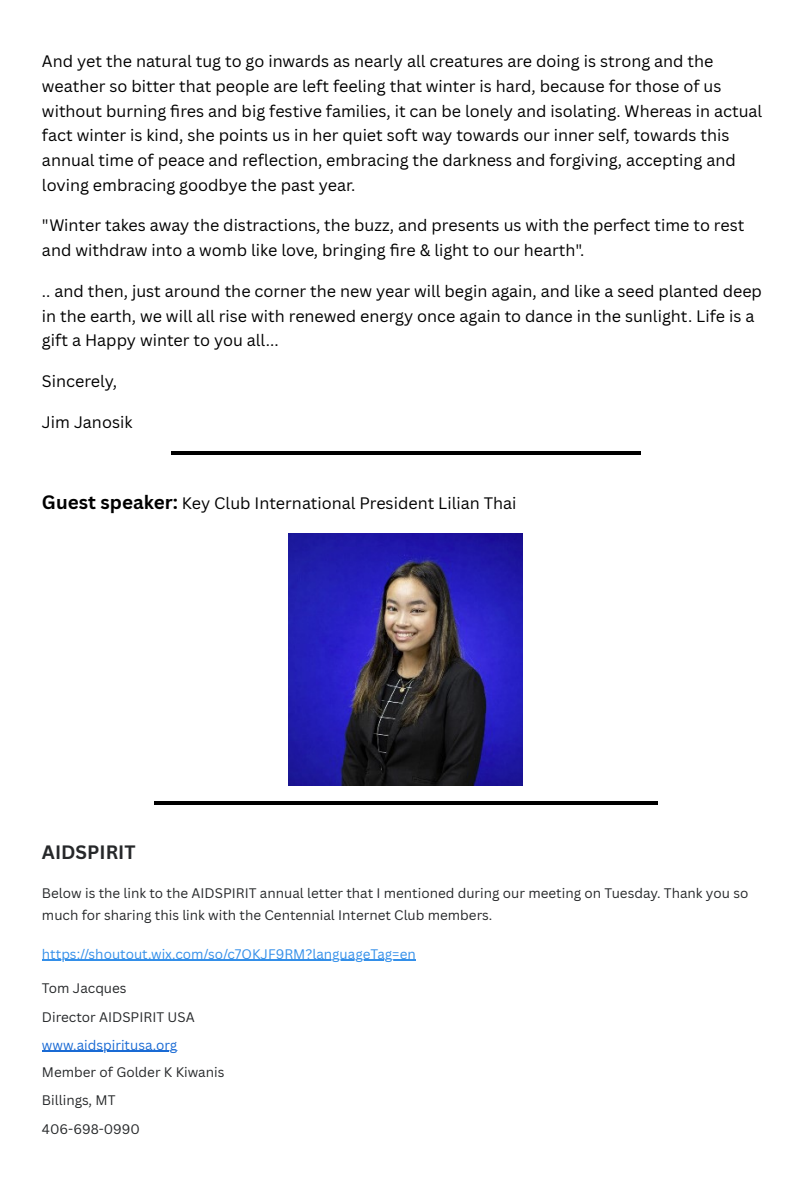
<style>
.page{position:relative;width:810px;height:1181px;background:#fff}
.page>*{position:absolute;margin:0;border:0;box-sizing:border-box;transform-origin:0 0}
.t1{font:700 18.9px "Canva Sans";color:#26282a}
.t2{font:16.2px/24.6px "Canva Sans";color:#000}
.t3{font:13.5px/22.2px "Canva Sans";color:#26282a}
.t4{font:13.5px "Canva Sans";color:#338fe9}
.t5{font:13.5px "Canva Sans";color:#196ad4}
.s1{font-weight:700;font-size:18.9px}
</style>
<div class="page">
<hr style="left:42px;top:959px;width:374px;height:1px;background:#338fe9">
<hr style="left:42px;top:1050px;width:135px;height:1px;background:#196ad4">
<hr style="left:171px;top:451px;width:470px;height:3px;background:#000">
<img style="left:289px;top:533px;width:234px;height:252px">
<hr style="left:154px;top:801px;width:504px;height:3px;background:#000">
<p class="t2" style="left:42px;top:49px;width:722px">And yet the natural tug to go inwards as nearly all creatures are doing is strong and the weather so bitter that people are left feeling that winter is hard, because for those of us without burning fi res and big festive families, it can be lonely and isolating. Whereas in actual fact winter is kind, she points us in her quiet soft way towards our inner self, towards this annual time of peace and reflection, embracing the darkness and forgiving, accepting and loving embracing goodbye the past year.</p>
<p class="t2" style="left:42px;top:212px;width:704px;line-height:25.2px">"Winter takes away the distractions, the buzz, and presents us with the perfect time to rest and withdraw into a womb like love, bringing fi re &amp; light to our hearth".</p>
<p class="t2" style="left:42px;top:278px;width:722px">.. and then, just around the corner the new year will begin again, and like a seed planted deep in the earth, we will all rise with renewed energy once again to dance in the sunlight. Life is a gift a Happy winter to you all...</p>
<p class="t2" style="left:42px;top:368px;width:77px">Sincerely,</p>
<p class="t2" style="left:42px;top:409px;width:92px">Jim Janosik</p>
<p class="t2" style="left:42px;top:490px;width:476px"><span class="s1">Guest speaker:</span> Key Club International President Lilian Thai</p>
<p class="t1" style="left:42px;top:838px;width:95px">AIDSPIRIT</p>
<p class="t3" style="left:42px;top:881px;width:708px">Below is the link to the AIDSPIRIT annual letter that I mentioned during our meeting on Tuesday. Thank you so much for sharing this link with the Centennial Internet Club members.</p>
<p class="t4" style="left:42px;top:944px;width:375px">https://shoutout.wix.com/so/c7OKJF9RM?languageTag=en</p>
<p class="t3" style="left:42px;top:976px;width:86px">Tom Jacques</p>
<p class="t3" style="left:42px;top:1005px;width:154px">Director AIDSPIRIT USA</p>
<p class="t5" style="left:42px;top:1035px;width:137px">www.aidspiritusa.org</p>
<p class="t3" style="left:42px;top:1060px;width:184px">Member of Golder K Kiwanis</p>
<p class="t3" style="left:42px;top:1089px;width:75px">Billings, MT</p>
<p class="t3" style="left:42px;top:1117px;width:99px">406-698-0990</p>
</div>
